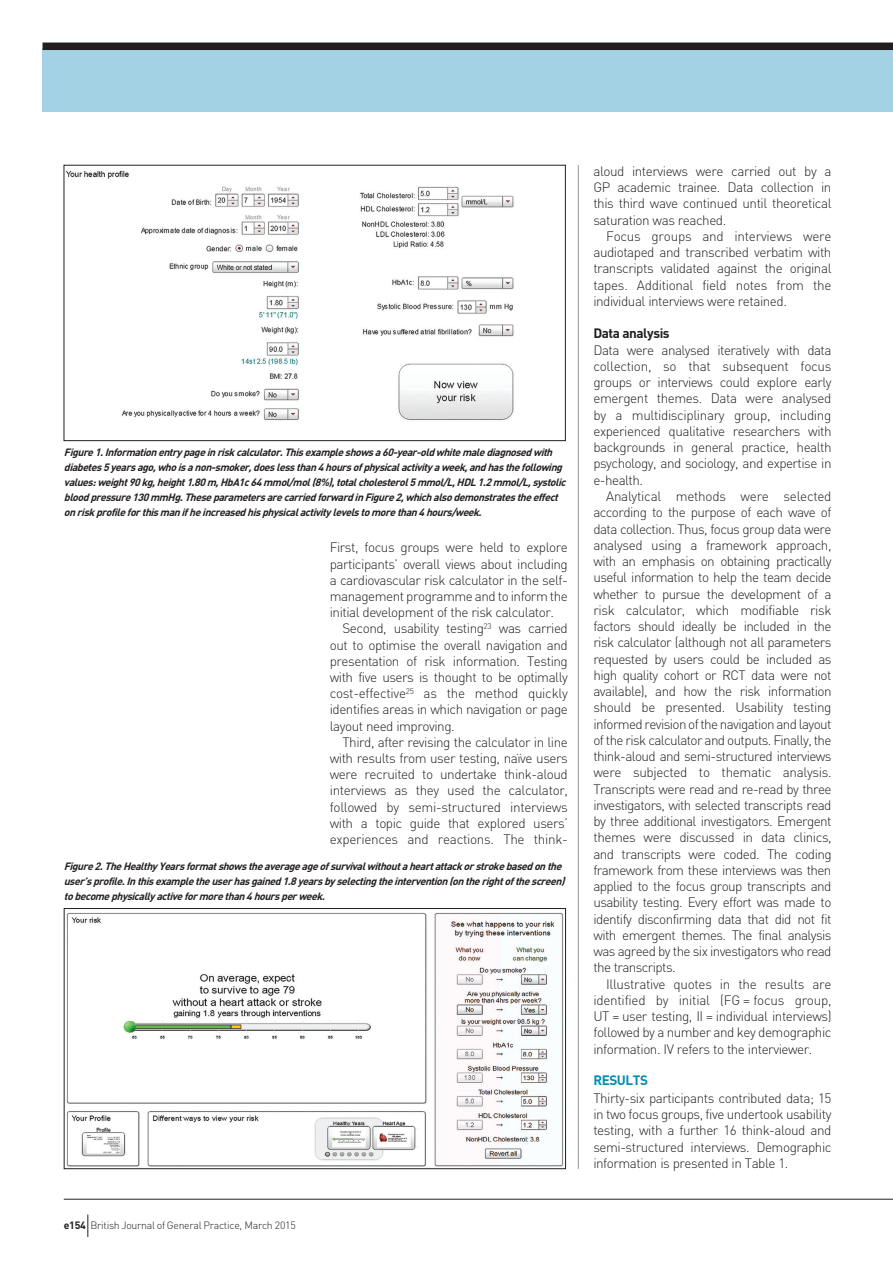
<style>
.page{position:relative;width:893px;height:1263px;background:#fff}
.page>*{position:absolute;margin:0;border:0;box-sizing:border-box;transform-origin:0 0}
.t1{font:300 13.5px/16.2px "DIN";letter-spacing:-.035em;color:#231f20;text-align:justify}
.t2{font:700 13.5px "DIN";letter-spacing:-.035em;color:#231f20}
.t3{font:700 13.5px "DIN";letter-spacing:-.035em;color:#008fb3}
.t4{font:italic 700 10.5px/15px "DIN";letter-spacing:-.045em;color:#231f20}
.t5{font:300 10.5px "DIN";letter-spacing:-.025em;color:#231f20}
.s1{font-weight:700}
</style>
<div class="page">
<hr style="left:578px;top:165px;width:1px;height:1004px;background:#939598">
<hr style="left:64px;top:1199px;width:829px;height:1px;background:#231f20">
<svg style="left:87px;top:1214px;width:1px;height:23px"></svg>
<div style="left:43px;top:48px;width:850px;height:64px;background:#a2d2e3"></div>
<img style="left:66px;top:913px;width:498px;height:254px">
<div style="left:64px;top:908px;width:502px;height:261px;border:1px solid #231f20"></div>
<img style="left:66px;top:170px;width:448px;height:250px">
<div style="left:64px;top:165px;width:502px;height:276px;border:1px solid #231f20"></div>
<div style="left:43px;top:43px;width:850px;height:7px;background:#231f20"></div>
<p class="t4" style="left:64px;top:444px;width:506px">Figure1.Informationentry pageinriskcalculator.Thisexampleshowsa60-year-oldwhitemalediagnosedwith diabetes5yearsago,whoisanon-smoker,doeslessthan4hoursofphysicalactivity aweek,andhasthefollowing values:weight90 kg,height1.80m,HbA1c64mmol/mol(8%),totalcholesterol5mmol/L,HDL1.2mmol/L,systolic bloodpressure130mmHg.TheseparametersarecarriedforwardinFigure2,whichalsodemonstratestheeffect onriskprofileforthismanifheincreasedhisphysicalactivity levelstomorethan4hours/week.</p>
<p class="t1" style="left:330px;top:539px;width:240px">First, focus groups were held to explore participants’ overall views about including a cardiovascular risk calculator in the self&shy;management programme and to inform the initial development of the risk calculator.</p>
<p class="t1" style="left:330px;top:620px;width:240px;text-indent:13px">Second, usability testing<sup>23</sup> was carried out to optimise the overall navigation and presentation of risk information. Testing with five users is thought to be optimally cost-effective<sup>25</sup> as the method quickly identifies areas in which navigation or page layout need improving.</p>
<p class="t1" style="left:330px;top:734px;width:240px;text-indent:13px">Third, after revising the calculator in line with results from user testing, naïve users were recruited to undertake think-aloud interviews as they used the calculator, followed by semi-structured interviews with a topic guide that explored users’ experiences and reactions. The think-</p>
<p class="t4" style="left:64px;top:859px;width:506px">Figure2.TheHealthy Yearsformatshowstheaverageageofsurvivalwithoutaheartattackorstrokebasedonthe user’sprofile.Inthisexampletheuserhasgained1.8yearsby selectingtheintervention(ontherightofthescreen) tobecomephysically activeformorethan4hoursperweek.</p>
<p class="t5" style="left:64px;top:1219px;width:233px"><span class="s1">e154</span> British Journal of General Practice, March 2015</p>
<p class="t1" style="left:593px;top:163px;width:240px">aloud interviews were carried out by a GP academic trainee. Data collection in this third wave continued until theoretical saturation was reached.</p>
<p class="t1" style="left:593px;top:228px;width:240px;text-indent:13px">Focus groups and interviews were audiotaped and transcribed verbatim with transcripts validated against the original tapes. Additional field notes from the individual interviews were retained.</p>
<p class="t2" style="left:593px;top:325px;width:78px">Data analysis</p>
<p class="t1" style="left:593px;top:342px;width:240px">Data were analysed iteratively with data collection, so that subsequent focus groups or interviews could explore early emergent themes. Data were analysed by a multidisciplinary group, including experienced qualitative researchers with backgrounds in general practice, health psychology, and sociology, and expertise in e-health.</p>
<p class="t1" style="left:593px;top:488px;width:240px;text-indent:13px">Analytical methods were selected according to the purpose of each wave of data collection. Thus, focus group data were analysed using a framework approach, with an emphasis on obtaining practically useful information to help the team decide whether to pursue the development of a risk calculator, which modifiable risk factors should ideally be included in the risk calculator (although not all parameters requested by users could be included as high quality cohort or RCT data were not available), and how the risk information should be presented. Usability testing informed revision of the navigation and layout of the risk calculator and outputs. Finally, the think-aloud and semi-structured interviews were subjected to thematic analysis.<br>Transcripts were read and re-read by three investigators, with selected transcripts read by three additional investigators. Emergent themes were discussed in data clinics, and transcripts were coded. The coding framework from these interviews was then applied to the focus group transcripts and usability testing. Every effort was made to identify disconfirming data that did not fit with emergent themes. The final analysis was agreed by the six investigators who read the transcripts.</p>
<p class="t1" style="left:593px;top:975px;width:240px;text-indent:13px">Illustrative quotes in the results are identified by initial (FG = focus group, UT = user testing, II = individual interviews) followed by a number and key demographic information. IV refers to the interviewer.</p>
<p class="t3" style="left:593px;top:1071px;width:56px">RESULTS</p>
<p class="t1" style="left:593px;top:1090px;width:240px">Thirty-six participants contributed data; 15 in two focus groups, five undertook usability testing, with a further 16 think-aloud and semi-structured interviews. Demographic information is presented in Table 1.</p>
</div>
